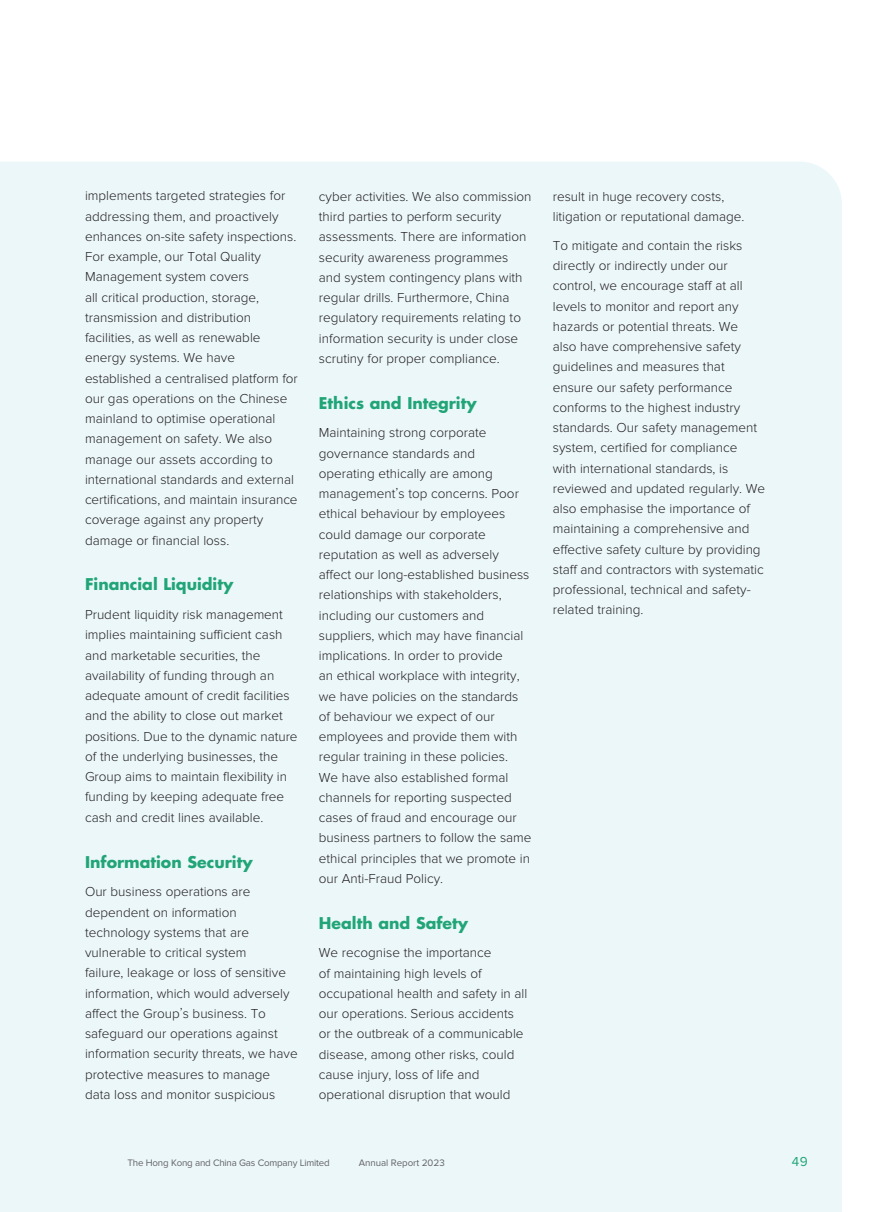
<style>
.page{position:relative;width:893px;height:1212px;background:#fff}
.page>*{position:absolute;margin:0;border:0;box-sizing:border-box;transform-origin:0 0}
.t1{font:700 15.75px "Futura Std";color:#21a577}
.t2{font:300 13.5px/20.2px "Proxima Nova";color:#231f20}
.t3{font:13.5px "Proxima Nova";color:#21a577}
.t4{font:9.75px "Proxima Nova";letter-spacing:-.02em;color:#636366}
</style>
<div class="page">
<div style="left:0;top:162px;width:842px;height:1050px;background:#ecf7fa"></div>
<p class="t2" style="left:85px;top:186px;width:214px">implements targeted strategies for addressing them, and proactively enhances on-site safety inspections.<br>For example, our Total Quality Management system covers<br>all critical production, storage, transmission and distribution facilities, as well as renewable energy systems. We have established a centralised platform for our gas operations on the Chinese mainland to optimise operational management on safety. We also manage our assets according to international standards and external certifications, and maintain insurance coverage against any property damage or financial loss.</p>
<p class="t1" style="left:85px;top:574px;width:150px">Financial Liquidity</p>
<p class="t2" style="left:85px;top:605px;width:214px">Prudent liquidity risk management implies maintaining sufficient cash and marketable securities, the availability of funding through an adequate amount of credit facilities and the ability to close out market positions. Due to the dynamic nature of the underlying businesses, the Group aims to maintain flexibility in funding by keeping adequate free cash and credit lines available.</p>
<p class="t1" style="left:85px;top:851px;width:169px">Information Security</p>
<p class="t2" style="left:85px;top:882px;width:214px">Our business operations are dependent on information technology systems that are vulnerable to critical system<br>failure, leakage or loss of sensitive information, which would adversely affect the Group’s business. To safeguard our operations against information security threats, we have protective measures to manage data loss and monitor suspicious</p>
<p class="t2" style="left:319px;top:186px;width:214px">cyber activities. We also commission third parties to perform security assessments. There are information security awareness programmes and system contingency plans with regular drills. Furthermore, China regulatory requirements relating to information security is under close scrutiny for proper compliance.</p>
<p class="t1" style="left:319px;top:392px;width:159px">Ethics and Integrity</p>
<p class="t2" style="left:319px;top:423px;width:214px">Maintaining strong corporate governance standards and operating ethically are among management’s top concerns. Poor ethical behaviour by employees could damage our corporate reputation as well as adversely affect our long-established business relationships with stakeholders, including our customers and suppliers, which may have financial implications. In order to provide<br>an ethical workplace with integrity, we have policies on the standards of behaviour we expect of our employees and provide them with regular training in these policies.<br>We have also established formal channels for reporting suspected cases of fraud and encourage our business partners to follow the same ethical principles that we promote in our Anti-Fraud Policy.</p>
<p class="t1" style="left:319px;top:912px;width:151px">Health and Safety</p>
<p class="t2" style="left:319px;top:943px;width:210px">We recognise the importance<br>of maintaining high levels of occupational health and safety in all our operations. Serious accidents or the outbreak of a communicable disease, among other risks, could cause injury, loss of life and operational disruption that would</p>
<p class="t2" style="left:553px;top:186px;width:193px">result in huge recovery costs, litigation or reputational damage.</p>
<p class="t2" style="left:553px;top:235px;width:214px">To mitigate and contain the risks directly or indirectly under our control, we encourage staff at all levels to monitor and report any hazards or potential threats. We also have comprehensive safety guidelines and measures that ensure our safety performance conforms to the highest industry standards. Our safety management system, certified for compliance<br>with international standards, is reviewed and updated regularly. We also emphasise the importance of maintaining a comprehensive and effective safety culture by providing staff and contractors with systematic professional, technical and safety&shy;related training.</p>
<p class="t4" style="left:128px;top:1157px;width:204px">The Hong Kong and China Gas Company Limited</p>
<p class="t4" style="left:359px;top:1157px;width:88px">Annual Report 2023</p>
<p class="t3" style="left:791px;top:1153px;width:18px">49</p>
</div>
